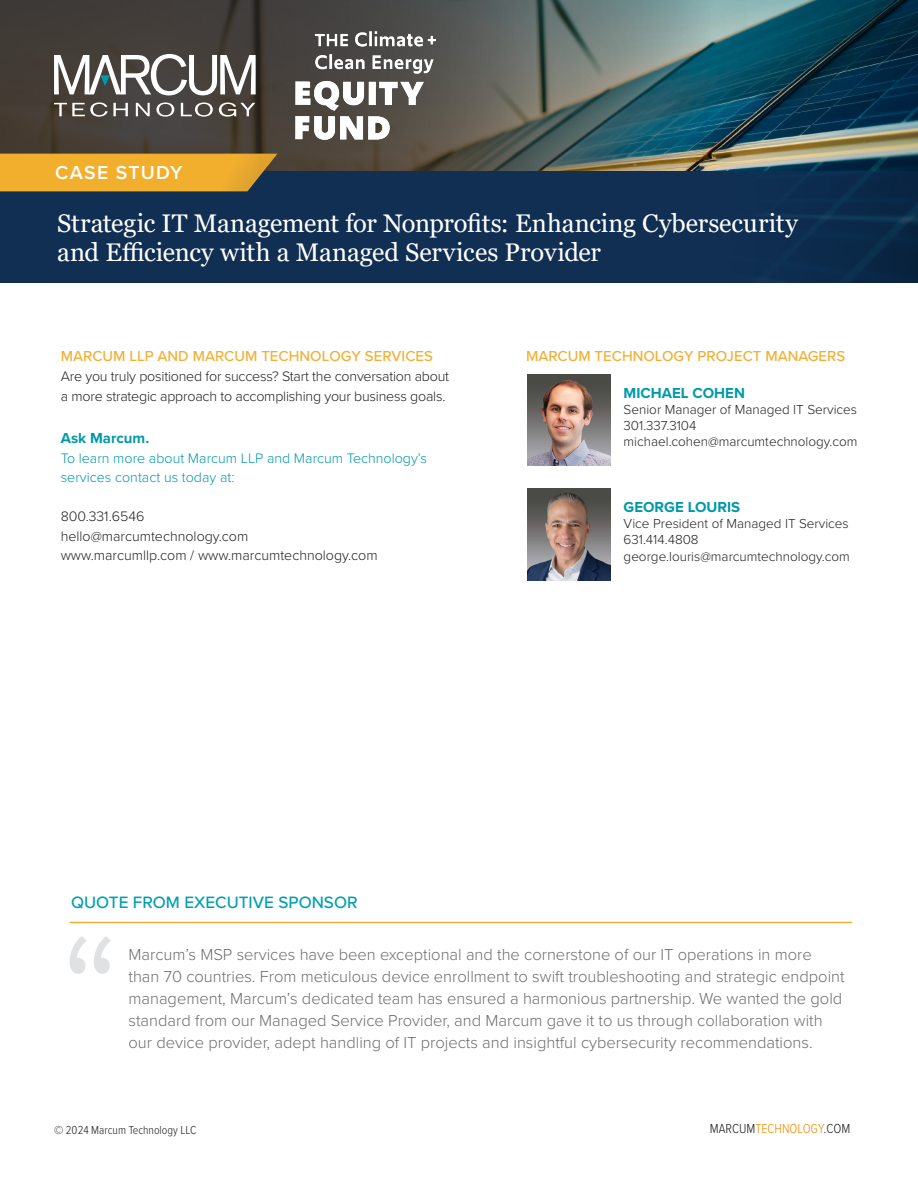
<style>
.page{position:relative;width:918px;height:1188px;background:#fff}
.page>*{position:absolute;margin:0;border:0;box-sizing:border-box;transform-origin:0 0}
.Header_Page_2_large_title{font:25.5px/30px "Georgia";letter-spacing:-.005em;color:#fff}
.t1{font:600 19.5px "Proxima Nova";letter-spacing:.065em;color:#fff}
.Title_all_caps_left{font:500 17.1px "Proxima Nova";color:#00a0b0}
.Call_out_Text_-_BLK_70__Small{font:300 16.5px/21.9px "Proxima Nova";color:#6c6d70}
.Body_copy{font:500 15px "Proxima Nova";color:#f2af32}
.Body_copy-2{font:700 15px "Proxima Nova";color:#0099a9}
.Title_all_caps_left-2{font:500 15px "Proxima Nova";color:#f2af32}
.Body_copy-3{font:300 14.25px/19.5px "Proxima Nova";letter-spacing:-.015em;color:#231f20}
.Body_copy-4{font:300 14.25px/19px "Proxima Nova";color:#0099a9}
.Body_copy-5{font:300 13.5px "Proxima Nova";color:#231f20}
.t2{font:300 13.5px "Proxima Nova Cond";color:#f28b00}
.t3{font:300 12px "Proxima Nova Cond";color:#231f20}
.s1{color:#1e1e1e}
.s2{color:#231f20}
</style>
<div class="page">
<img style="left:746px;top:0;width:172px;height:171px">
<img style="left:0;top:0;width:746px;height:171px">
<div style="left:0;top:171px;width:918px;height:112px;background:#102f53"></div>
<svg style="left:0;top:154px;width:278px;height:37px;background:#e5a72f"></svg>
<svg style="left:54px;top:54px;width:202px;height:41px"></svg>
<svg style="left:54px;top:102px;width:74px;height:15px"></svg>
<svg style="left:136px;top:103px;width:14px;height:13px"></svg>
<svg style="left:156px;top:102px;width:18px;height:15px"></svg>
<svg style="left:181px;top:102px;width:32px;height:15px"></svg>
<svg style="left:219px;top:102px;width:36px;height:15px"></svg>
<img style="left:295px;top:32px;width:141px;height:107px">
<img style="left:528px;top:374px;width:82px;height:92px">
<img style="left:528px;top:488px;width:82px;height:92px">
<svg style="left:70px;top:936px;width:41px;height:38px"></svg>
<hr style="left:70px;top:922px;width:782px;height:1px;background:#f2af32">
<p class="t1" style="left:55px;top:158px;width:129px">CASE STUDY</p>
<p class="Header_Page_2_large_title" style="left:57px;top:208px;width:742px">Strategic IT Management for Nonprofits: Enhancing Cybersecurity and Efficiency with a Managed Services Provider</p>
<p class="Body_copy" style="left:61px;top:345px;width:374px">MARCUM LLP AND MARCUM TECHNOLOGY SERVICES</p>
<p class="Body_copy-3" style="left:61px;top:366px;width:390px;line-height:20px">Are you truly positioned for success? Start the conversation about a more strategic approach to accomplishing your business goals.</p>
<p class="Body_copy-2" style="left:61px;top:427px;width:90px">Ask Marcum.</p>
<p class="Body_copy-4" style="left:61px;top:448px;width:368px">To learn more about Marcum LLP and Marcum Technology’s services contact us today at:</p>
<p class="Body_copy-3" style="left:61px;top:506px;width:318px">800.331.6546<br>hello@marcumtechnology.com www.marcumllp.com / www.marcumtechnology.com</p>
<p class="Title_all_caps_left-2" style="left:526px;top:345px;width:321px">MARCUM TECHNOLOGY PROJECT MANAGERS</p>
<p class="Body_copy-2" style="left:624px;top:381px;width:123px">MICHAEL COHEN</p>
<p class="Body_copy-5" style="left:624px;top:399px;width:235px">Senior Manager of Managed IT Services</p>
<p class="Body_copy-5" style="left:624px;top:415px;width:74px">301.337.3104</p>
<p class="Body_copy-5" style="left:624px;top:432px;width:235px">michael.cohen@marcumtechnology.com</p>
<p class="Body_copy-2" style="left:624px;top:496px;width:118px">GEORGE LOURIS</p>
<p class="Body_copy-5" style="left:624px;top:514px;width:227px">Vice President of Managed IT Services</p>
<p class="Body_copy-5" style="left:624px;top:530px;width:76px">631.414.4808</p>
<p class="Body_copy-5" style="left:624px;top:546px;width:228px">george.louris@marcumtechnology.com</p>
<p class="Title_all_caps_left" style="left:71px;top:890px;width:288px">QUOTE FROM EXECUTIVE SPONSOR</p>
<p class="Call_out_Text_-_BLK_70__Small" style="left:129px;top:943px;width:718px">Marcum’s MSP services have been exceptional and the cornerstone of our IT operations in more than 70 countries. From meticulous device enrollment to swift troubleshooting and strategic endpoint management, Marcum’s dedicated team has ensured a harmonious partnership. We wanted the gold standard from our Managed Service Provider, and Marcum gave it to us through collaboration with our device provider, adept handling of IT projects and insightful cybersecurity recommendations.</p>
<p class="t3" style="left:54px;top:1121px;width:144px">© 2024 Marcum Technology LLC</p>
<p class="t2" style="left:710px;top:1119px;width:142px"><span class="s1">MARCUM</span>TECHNOLOGY<span class="s2">.COM</span></p>
</div>
